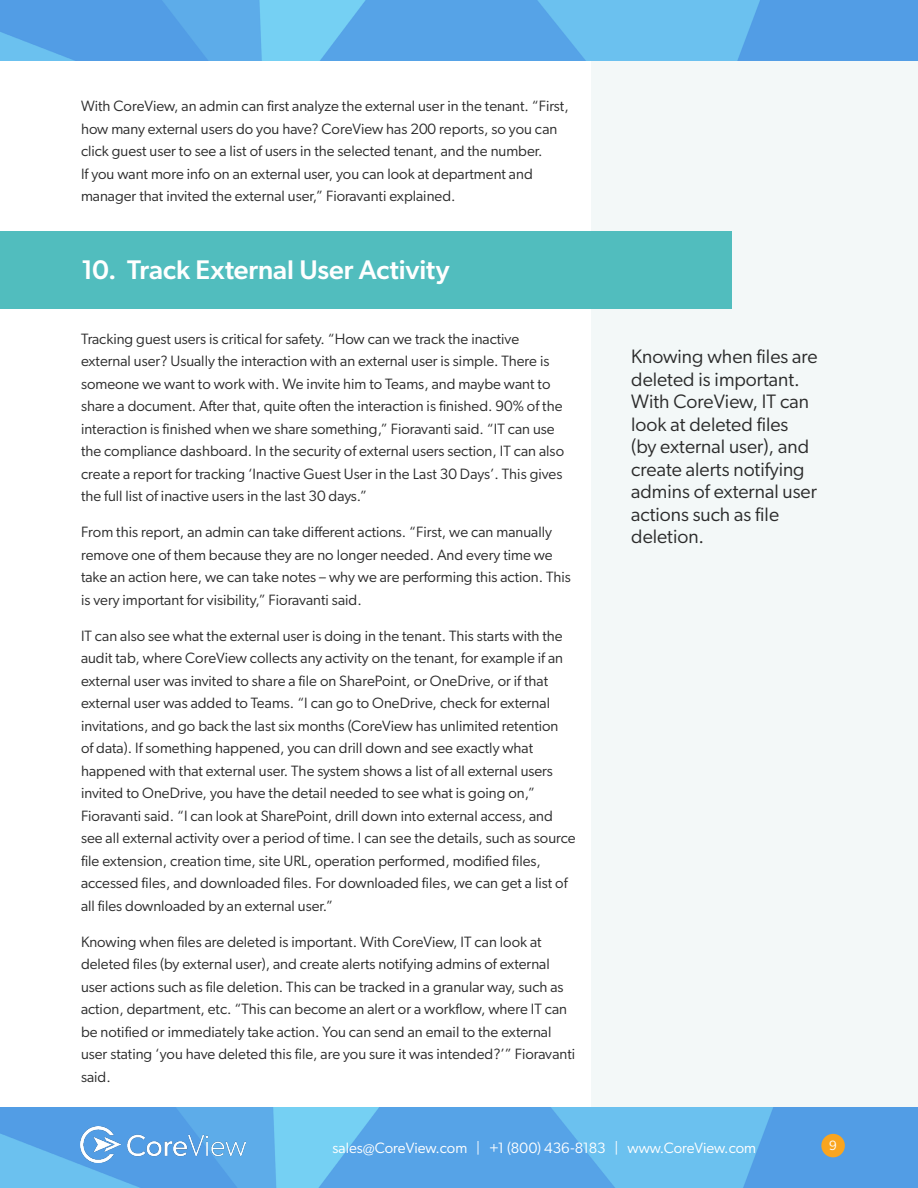
<style>
.page{position:relative;width:918px;height:1188px;background:#fff}
.page>*{position:absolute;margin:0;border:0;box-sizing:border-box;transform-origin:0 0}
.t1{font:500 27px "Gibson";letter-spacing:-.005em;color:#fff}
.Paragraph_Text{font:19.5px/22.5px "Gibson";color:#2b2b2b}
.Paragraph_Text-2{font:15px/22.5px "Gibson";color:#2b2b2b}
.t2{font:15px "Gibson";color:#fff}
.t3{font:13.5px "Gibson";color:#fff}
</style>
<div class="page">
<div style="left:591px;top:0;width:327px;height:1140px;background:#f3f8f8"></div>
<div style="left:0;top:231px;width:731px;height:77px;background:#51bdbe"></div>
<img style="left:0;top:1107px;width:918px;height:81px">
<img style="left:81px;top:1126px;width:164px;height:36px">
<div style="left:821px;top:1134px;width:24px;height:23px;background:#faa51f;border-radius:50%"></div>
<img style="left:0;top:0;width:918px;height:61px">
<p class="Paragraph_Text-2" style="left:81px;top:95px;width:489px">With CoreView, an admin can first analyze the external user in the tenant. “First, how many external users do you have? CoreView has 200 reports, so you can click guest user to see a list of users in the selected tenant, and the number.<br>If you want more info on an external user, you can look at department and manager that invited the external user,” Fioravanti explained.</p>
<p class="t1" style="left:81px;top:253px;width:370px">10. Track External User Activity</p>
<p class="Paragraph_Text-2" style="left:81px;top:327px;width:485px">Tracking guest users is critical for safety. “How can we track the inactive external user? Usually the interaction with an external user is simple. There is someone we want to work with. We invite him to Teams, and maybe want to share a document. After that, quite often the interaction is finished. 90% of the interaction is finished when we share something,” Fioravanti said. “IT can use the compliance dashboard. In the security of external users section, IT can also create a report for tracking ‘Inactive Guest User in the Last 30 Days’. This gives the full list of inactive users in the last 30 days.”</p>
<p class="Paragraph_Text-2" style="left:81px;top:520px;width:491px">From this report, an admin can take different actions. “First, we can manually remove one of them because they are no longer needed. And every time we take an action here, we can take notes – why we are performing this action. This is very important for visibility,” Fioravanti said.</p>
<p class="Paragraph_Text-2" style="left:81px;top:624px;width:496px">IT can also see what the external user is doing in the tenant. This starts with the audit tab, where CoreView collects any activity on the tenant, for example if an external user was invited to share a file on SharePoint, or OneDrive, or if that external user was added to Teams. “I can go to OneDrive, check for external invitations, and go back the last six months (CoreView has unlimited retention<br>of data). If something happened, you can drill down and see exactly what happened with that external user. The system shows a list of all external users invited to OneDrive, you have the detail needed to see what is going on,” Fioravanti said. “I can look at SharePoint, drill down into external access, and see all external activity over a period of time. I can see the details, such as source file extension, creation time, site URL, operation performed, modified files, accessed files, and downloaded files. For downloaded files, we can get a list of all files downloaded by an external user.”</p>
<p class="Paragraph_Text-2" style="left:81px;top:930px;width:496px">Knowing when files are deleted is important. With CoreView, IT can look at deleted files (by external user), and create alerts notifying admins of external user actions such as file deletion. This can be tracked in a granular way, such as action, department, etc. “This can become an alert or a workflow, where IT can be notified or immediately take action. You can send an email to the external user stating ‘you have deleted this file, are you sure it was intended?’” Fioravanti said.</p>
<p class="Paragraph_Text" style="left:631px;top:345px;width:188px">Knowing when files are deleted is important.<br>With CoreView, IT can look at deleted files (by external user), and create alerts notifying admins of external user actions such as file deletion.</p>
<p class="t2" style="left:332px;top:1139px;width:425px">sales@CoreView.com | +1 (800) 436-8183 | www.CoreView.com</p>
<p class="t3" style="left:829px;top:1137px;width:9px">9</p>
</div>
